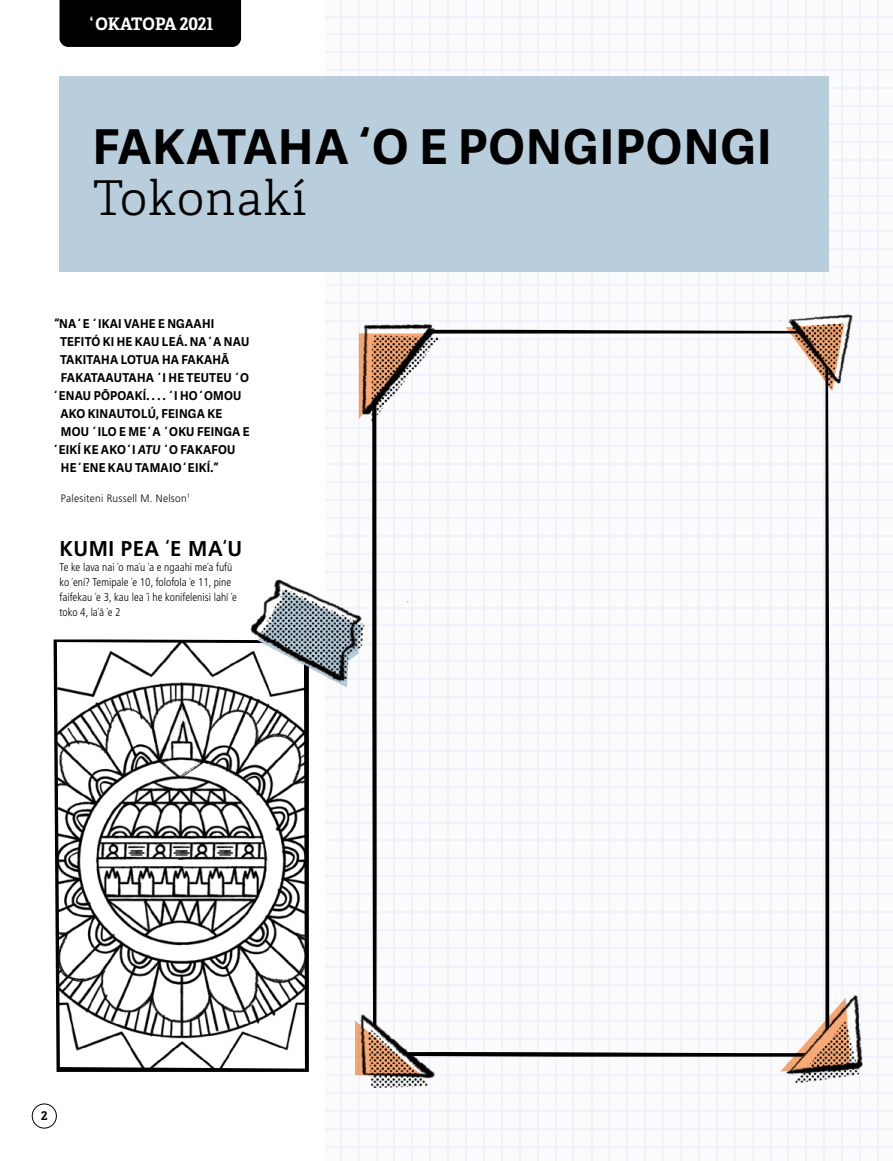
<style>
.page{position:relative;width:893px;height:1161px;background:#fff}
.page>*{position:absolute;margin:0;border:0;box-sizing:border-box;transform-origin:0 0}
.Art__Subhead_LANG{font:700 48px/51px "Helamlds Lat";letter-spacing:.025em;color:#000}
.p1_title_figure_imag{font:700 21.45px "Frutigerlds Lat";letter-spacing:.025em;color:#000;scale:.95 1}
.Art__Subhead_Title_N{font:700 17.25px "Helam Slablds Lat";color:#fff;scale:.95 1}
.Sidebar_First_Para_L{font:700 12.3px "Helamlds Lat";letter-spacing:.02em;color:#000;scale:.95 1}
.t1{font:700 12px "Helam Slablds Lat";color:#000}
.p1_figure_image_firs{font:300 condensed 11.25px/15px "Frutigerlds Lat";color:#000}
.Side_QT_Citation{font:300 10.65px "Frutigerlds Lat";letter-spacing:.025em;color:#000;scale:.95 1}
.s1{font-family:"Helam Slablds Lat";font-weight:300}
.s2{font-style:italic}
</style>
<div class="page">
<hr style="left:877px;top:0;width:2px;height:887px;background:#c6d3fa">
<hr style="left:859px;top:0;width:2px;height:887px;background:#c6d3fa">
<hr style="left:841px;top:0;width:2px;height:887px;background:#c6d3fa">
<hr style="left:823px;top:0;width:2px;height:887px;background:#c6d3fa">
<hr style="left:805px;top:0;width:2px;height:887px;background:#c6d3fa">
<hr style="left:787px;top:0;width:2px;height:887px;background:#c6d3fa">
<hr style="left:770px;top:0;width:1px;height:887px;background:#c6d3fa">
<hr style="left:752px;top:0;width:2px;height:887px;background:#c6d3fa">
<hr style="left:734px;top:0;width:2px;height:887px;background:#c6d3fa">
<hr style="left:716px;top:0;width:2px;height:887px;background:#c6d3fa">
<hr style="left:698px;top:0;width:2px;height:887px;background:#c6d3fa">
<hr style="left:680px;top:0;width:2px;height:887px;background:#c6d3fa">
<hr style="left:662px;top:0;width:2px;height:887px;background:#c6d3fa">
<hr style="left:644px;top:0;width:2px;height:887px;background:#c6d3fa">
<hr style="left:626px;top:0;width:2px;height:887px;background:#c6d3fa">
<hr style="left:608px;top:0;width:2px;height:887px;background:#c6d3fa">
<hr style="left:591px;top:0;width:1px;height:887px;background:#c6d3fa">
<hr style="left:573px;top:0;width:1px;height:887px;background:#c6d3fa">
<hr style="left:555px;top:0;width:1px;height:887px;background:#c6d3fa">
<hr style="left:537px;top:0;width:2px;height:887px;background:#c6d3fa">
<hr style="left:519px;top:0;width:2px;height:887px;background:#c6d3fa">
<hr style="left:501px;top:0;width:2px;height:887px;background:#c6d3fa">
<hr style="left:483px;top:0;width:2px;height:887px;background:#c6d3fa">
<hr style="left:465px;top:0;width:2px;height:887px;background:#c6d3fa">
<hr style="left:447px;top:0;width:2px;height:887px;background:#c6d3fa">
<hr style="left:429px;top:0;width:2px;height:887px;background:#c6d3fa">
<hr style="left:411px;top:0;width:2px;height:887px;background:#c6d3fa">
<hr style="left:393px;top:0;width:2px;height:887px;background:#c6d3fa">
<hr style="left:376px;top:0;width:1px;height:887px;background:#c6d3fa">
<hr style="left:358px;top:0;width:2px;height:887px;background:#c6d3fa">
<hr style="left:340px;top:0;width:2px;height:887px;background:#c6d3fa">
<img style="left:31px;top:4px;width:862px;height:1157px">
<svg style="left:359px;top:327px;width:72px;height:92px"></svg>
<svg style="left:786px;top:318px;width:64px;height:73px"></svg>
<svg style="left:355px;top:1018px;width:76px;height:57px"></svg>
<svg style="left:780px;top:997px;width:79px;height:74px"></svg>
<img style="left:54px;top:641px;width:252px;height:428px">
<div style="left:32px;top:1103px;width:25px;height:25px;border:1px solid #000;border-radius:50%"></div>
<div style="left:60px;top:0;width:181px;height:47px;background:#000"></div>
<p class="Art__Subhead_Title_N" style="left:87px;top:10px;width:134px">ʻOKATOPA 2021</p>
<p class="Art__Subhead_LANG" style="left:93px;top:120px;width:681px">FAKATAHA ʻO E PONGIPONGI<br><span class="s1">Tokonakí</span></p>
<p class="Sidebar_First_Para_L" style="left:54px;top:313px;width:170px">“NAʻE ʻIKAI VAHE E NGAAHI</p>
<p class="Sidebar_First_Para_L" style="left:60px;top:331px;width:201px">TEFITÓ KI HE KAU LEÁ. NAʻA NAU</p>
<p class="Sidebar_First_Para_L" style="left:60px;top:349px;width:180px">TAKITAHA LOTUA HA FAKAHĀ</p>
<p class="Sidebar_First_Para_L" style="left:61px;top:367px;width:200px">FAKATAAUTAHA ʻI HE TEUTEU ʻO</p>
<p class="Sidebar_First_Para_L" style="left:53px;top:385px;width:200px">ʻENAU PŌPOAKÍ. . . . ʻI HOʻOMOU</p>
<p class="Sidebar_First_Para_L" style="left:60px;top:403px;width:172px">AKO KINAUTOLÚ, FEINGA KE</p>
<p class="Sidebar_First_Para_L" style="left:61px;top:421px;width:200px">MOU ʻILO E MEʻA ʻOKU FEINGA E</p>
<p class="Sidebar_First_Para_L" style="left:53px;top:439px;width:194px">ʻEIKÍ KE AKOʻI <span class="s2">ATU</span> ʻO FAKAFOU</p>
<p class="Sidebar_First_Para_L" style="left:61px;top:457px;width:167px">HEʻENE KAU TAMAIOʻEIKÍ.”</p>
<p class="Side_QT_Citation" style="left:61px;top:490px;width:138px">Palesiteni Russell M. Nelson<sup>1</sup></p>
<p class="p1_title_figure_imag" style="left:60px;top:532px;width:194px">KUMI PEA ʻE MAʻU</p>
<p class="p1_figure_image_firs" style="left:60px;top:559px;width:179px">Te ke lava nai ʻo maʻu ʻa e ngaahi meʻa fufū ko ʻení? Temipale ʻe 10, folofola ʻe 11, pine faifekau ʻe 3, kau lea ʻi he konifelenisi lahí ʻe toko 4, laʻā ʻe 2</p>
<p class="t1" style="left:41px;top:1105px;width:8px">2</p>
</div>
